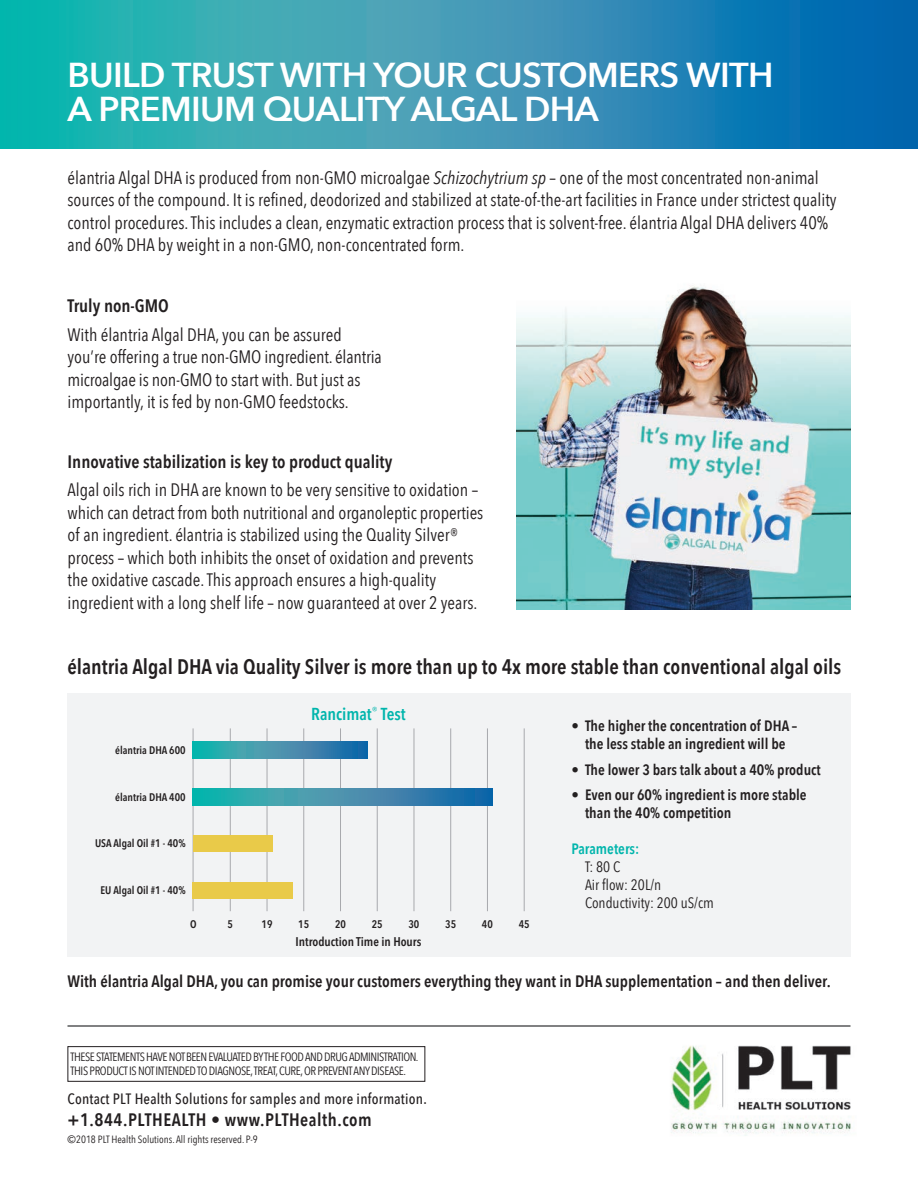
<style>
.page{position:relative;width:918px;height:1188px;background:#fff}
.page>*{position:absolute;margin:0;border:0;box-sizing:border-box;transform-origin:0 0}
.t1{font:600 34.5px/34.5px "Avenir Next";letter-spacing:-.02em;color:#fff}
.t2{font:600 21px "Avenir Next Condensed";color:#231f20}
.t3{font:18px/22.5px "Avenir Next Condensed";color:#231f20}
.t4{font:600 18px "Avenir Next Condensed";color:#231f20}
.t5{font:600 18px "Avenir Next Condensed";letter-spacing:.03em;color:#231f20}
.t6{font:600 17.25px "Avenir Next Condensed";color:#00b5ac}
.t7{font:600 16.5px "Avenir Next Condensed";color:#231f20}
.t8{font:600 15px/18px "Avenir Next Condensed";color:#231f20;text-align:center}
.t9{font:500 15px "Avenir Next Condensed";letter-spacing:.015em;color:#231f20}
.t10{font:15px/18px "Avenir Next Condensed";color:#231f20}
.t11{font:600 15px "Avenir Next Condensed";color:#00b5ac}
.t12{font:600 12.45px "Avenir Next Condensed";color:#231f20}
.t13{font:12px/13.5px "Avenir Next Condensed";letter-spacing:-.04em;color:#231f20}
.t14{font:600 10.95px "Avenir Next Condensed";color:#231f20}
.t15{font:10.5px "Avenir Next Condensed";color:#231f20}
.s1{font-style:italic}
.s2{font-family:"Avenir Next"}
</style>
<div class="page">
<div style="left:68px;top:1046px;width:357px;height:36px;border:1px solid #231f20"></div>
<img style="left:0;top:0;width:918px;height:148px">
<img style="left:671px;top:1045px;width:180px;height:91px">
<hr style="left:68px;top:1025px;width:782px;height:2px;background:#57585a">
<img style="left:517px;top:286px;width:334px;height:324px">
<div style="left:68px;top:693px;width:783px;height:263px;background:#f2f3f4"></div>
<hr style="left:193px;top:728px;width:1px;height:183px;background:#a8a9ad">
<hr style="left:230px;top:728px;width:1px;height:183px;background:#a8a9ad">
<hr style="left:267px;top:728px;width:1px;height:183px;background:#a8a9ad">
<hr style="left:303px;top:728px;width:1px;height:183px;background:#a8a9ad">
<hr style="left:340px;top:728px;width:1px;height:183px;background:#a8a9ad">
<hr style="left:377px;top:728px;width:1px;height:183px;background:#a8a9ad">
<hr style="left:414px;top:728px;width:1px;height:183px;background:#a8a9ad">
<hr style="left:450px;top:728px;width:1px;height:183px;background:#a8a9ad">
<hr style="left:487px;top:728px;width:1px;height:183px;background:#a8a9ad">
<hr style="left:524px;top:728px;width:1px;height:183px;background:#a8a9ad">
<svg style="left:193px;top:742px;width:175px;height:16px;background:#3390ac"></svg>
<svg style="left:193px;top:789px;width:299px;height:16px;background:#3390ac"></svg>
<div style="left:193px;top:836px;width:80px;height:16px;background:#e9ca49"></div>
<div style="left:193px;top:882px;width:100px;height:16px;background:#e9ca49"></div>
<h1 class="t1" style="left:68px;top:58px;width:708px">BUILD TRUST WITH YOUR CUSTOMERS WITH<br>A PREMIUM QUALITY ALGAL DHA</h1>
<p class="t3" style="left:68px;top:167px;width:771px">élantria Algal DHA is produced from non-GMO microalgae <span class="s1">Schizochytrium sp</span> – one of the most concentrated non-animal sources of the compound. It is refined, deodorized and stabilized at state-of-the-art facilities in France under strictest quality control procedures. This includes a clean, enzymatic extraction process that is solvent-free. élantria Algal DHA delivers 40% and 60% DHA by weight in a non-GMO, non-concentrated form.</p>
<p class="t4" style="left:68px;top:294px;width:103px">Truly non-GMO</p>
<p class="t3" style="left:68px;top:324px;width:316px">With élantria Algal DHA, you can be assured you’re offering a true non-GMO ingredient. élantria microalgae is non-GMO to start with. But just as importantly, it is fed by non-GMO feedstocks.</p>
<p class="t4" style="left:68px;top:450px;width:326px">Innovative stabilization is key to product quality</p>
<p class="t3" style="left:68px;top:479px;width:417px">Algal oils rich in DHA are known to be very sensitive to oxidation – which can detract from both nutritional and organoleptic properties of an ingredient. élantria is stabilized using the Quality Silver® process – which both inhibits the onset of oxidation and prevents the oxidative cascade. This approach ensures a high-quality ingredient with a long shelf life – now guaranteed at over 2 years.</p>
<p class="t2" style="left:68px;top:653px;width:775px">élantria Algal DHA via Quality Silver is more than up to 4x more stable than conventional algal oils</p>
<p class="t14" style="left:115px;top:740px;width:72px">élantria DHA 600</p>
<p class="t14" style="left:115px;top:788px;width:72px">élantria DHA 400</p>
<p class="t14" style="left:95px;top:833px;width:92px">USA Algal Oil #1 - 40%</p>
<p class="t14" style="left:101px;top:880px;width:87px">EU Algal Oil #1 - 40%</p>
<p class="t6" style="left:311px;top:699px;width:96px">Rancimat<sup>®</sup> Test</p>
<p class="t14" style="left:190px;top:915px;width:8px">O</p>
<p class="t14" style="left:228px;top:915px;width:7px">5</p>
<p class="t14" style="left:262px;top:915px;width:12px">19</p>
<p class="t14" style="left:298px;top:915px;width:12px">15</p>
<p class="t14" style="left:335px;top:915px;width:12px">20</p>
<p class="t12" style="left:296px;top:931px;width:127px">Introduction Time in Hours</p>
<p class="t14" style="left:372px;top:915px;width:12px">25</p>
<p class="t14" style="left:409px;top:915px;width:12px">30</p>
<p class="t14" style="left:445px;top:915px;width:12px">35</p>
<p class="t14" style="left:482px;top:915px;width:12px">40</p>
<p class="t14" style="left:519px;top:915px;width:12px">45</p>
<p class="t8" style="left:572px;top:717px;width:227px">• The higher the concentration of DHA – the less stable an ingredient will be</p>
<p class="t8" style="left:572px;top:761px;width:251px">• The lower 3 bars talk about a 40% product</p>
<p class="t8" style="left:585px;top:786px;width:223px;text-align:left;text-indent:-14px">• Even our 60% ingredient is more stable than the 40% competition</p>
<p class="t11" style="left:572px;top:839px;width:69px">Parameters:</p>
<p class="t10" style="left:585px;top:858px;width:130px">T: 80 C<br>Air flow: 20L/n<br>Conductivity: 200 uS/cm</p>
<p class="t7" style="left:68px;top:971px;width:765px">With élantria Algal DHA, you can promise your customers everything they want in DHA supplementation – and then deliver.</p>
<p class="t13" style="left:71px;top:1051px;width:350px">THESE STATEMENTS HAVE NOT BEEN EVALUATED BY THE FOOD AND DRUG ADMINISTRATION.<br>THIS PRODUCT IS NOT INTENDED TO DIAGNOSE, TREAT, CURE, OR PREVENT ANY DISEASE.</p>
<p class="t9" style="left:68px;top:1089px;width:361px">Contact PLT Health Solutions for samples and more information.</p>
<p class="t5" style="left:68px;top:1108px;width:306px">+1.844.PLTHEALTH • www.PLTHealth.com</p>
<p class="t15" style="left:68px;top:1132px;width:192px"><span class="s2">©</span>2018 PLT Health Solutions. All rights reserved. P-9</p>
</div>
